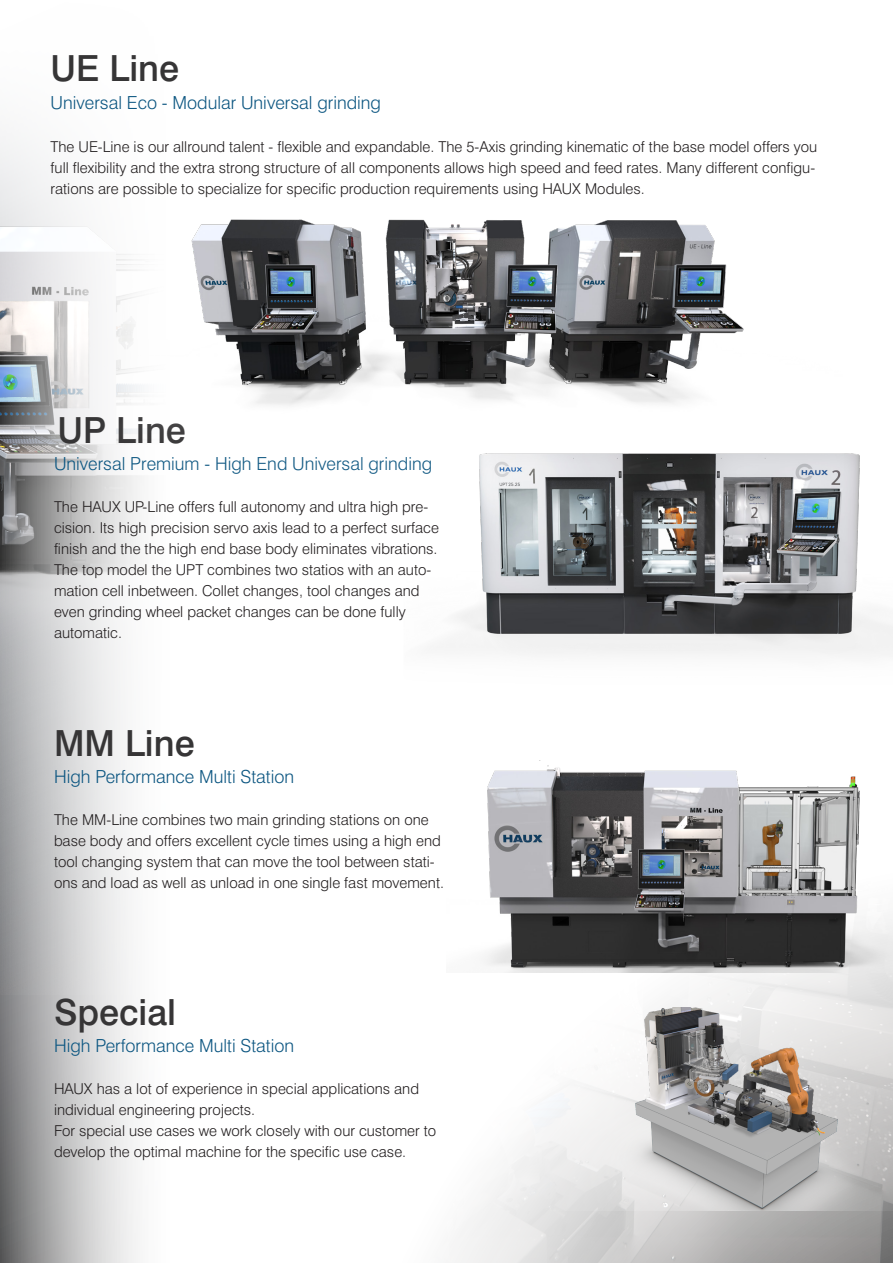
<style>
.page{position:relative;width:893px;height:1263px;background:#fff}
.page>*{position:absolute;margin:0;border:0;box-sizing:border-box;transform-origin:0 0}
.t1{font:500 36px "Swiss 721";color:#363536}
.t2{font:300 18px "Swiss 721";color:#0c5681}
.t3{font:300 15px/21px "Swiss 721";color:#231f20}
</style>
<div class="page">
<svg style="left:0;top:994px;width:138px;height:269px;background:#bcbcbd"></svg>
<img style="left:0;top:136px;width:142px;height:858px">
<img style="left:550px;top:1008px;width:343px;height:203px">
<img style="left:436px;top:453px;width:457px;height:202px">
<img style="left:446px;top:760px;width:447px;height:212px">
<img style="left:98px;top:182px;width:745px;height:292px">
<p class="t1" style="left:51px;top:47px;width:130px">UE Line</p>
<p class="t2" style="left:51px;top:91px;width:332px">Universal Eco - Modular Universal grinding</p>
<p class="t3" style="left:51px;top:136px;width:768px">The UE-Line is our allround talent - flexible and expandable. The 5-Axis grinding kinematic of the base model offers you full flexibility and the extra strong structure of all components allows high speed and feed rates. Many different configu&shy;rations are possible to specialize for specific production requirements using HAUX Modules.</p>
<p class="t1" style="left:57px;top:408px;width:130px">UP Line</p>
<p class="t2" style="left:54px;top:453px;width:380px">Universal Premium - High End Universal grinding</p>
<p class="t3" style="left:54px;top:496px;width:386px">The HAUX UP-Line offers full autonomy and ultra high pre&shy;cision. Its high precision servo axis lead to a perfect surface finish and the the high end base body eliminates vibrations.</p>
<p class="t3" style="left:54px;top:559px;width:379px">The top model the UPT combines two statios with an auto&shy;mation cell inbetween. Collet changes, tool changes and even grinding wheel packet changes can be done fully automatic.</p>
<p class="t1" style="left:54px;top:721px;width:142px">MM Line</p>
<p class="t2" style="left:54px;top:766px;width:242px">High Performance Multi Station</p>
<p class="t3" style="left:54px;top:809px;width:392px">The MM-Line combines two main grinding stations on one base body and offers excellent cycle times using a high end tool changing system that can move the tool between stati&shy;ons and load as well as unload in one single fast movement.</p>
<p class="t1" style="left:54px;top:990px;width:124px">Special</p>
<p class="t2" style="left:54px;top:1035px;width:242px">High Performance Multi Station</p>
<p class="t3" style="left:54px;top:1078px;width:367px">HAUX has a lot of experience in special applications and individual engineering projects.</p>
<p class="t3" style="left:54px;top:1120px;width:384px">For special use cases we work closely with our customer to develop the optimal machine for the specific use case.</p>
</div>
